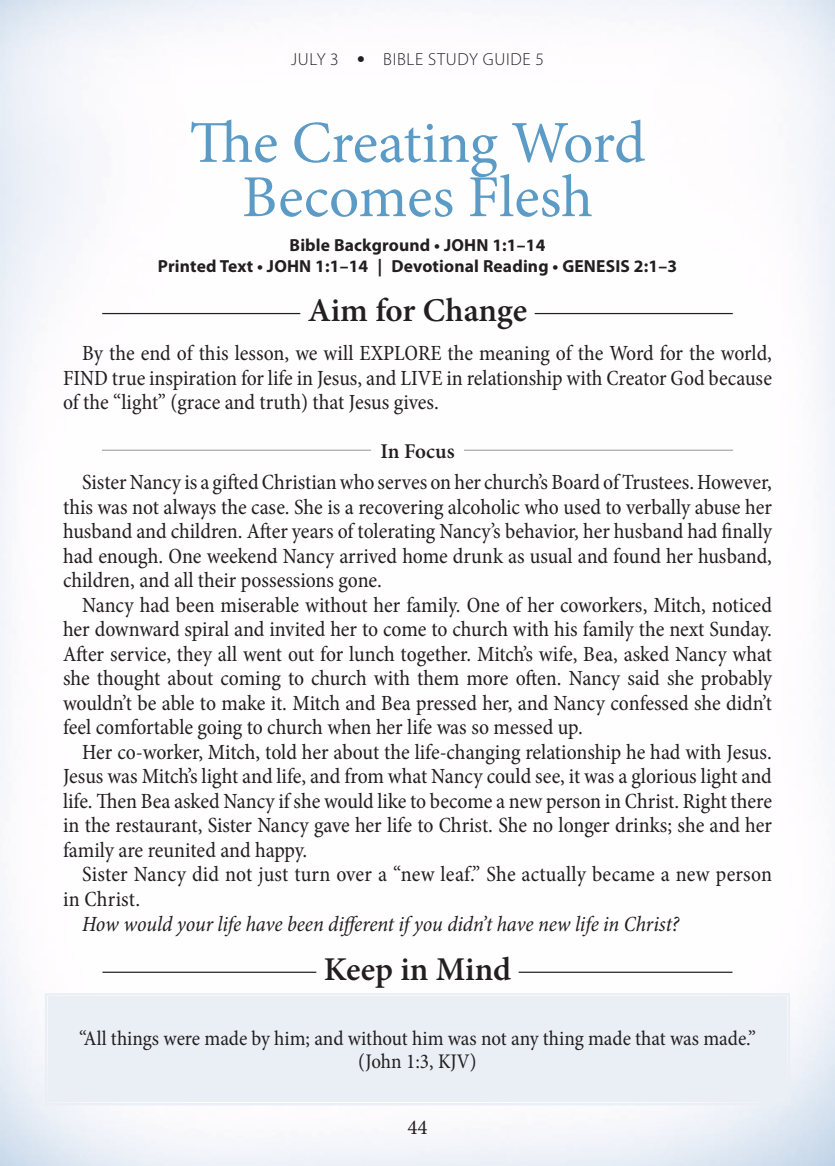
<style>
.page{position:relative;width:835px;height:1166px;background:#fff}
.page>*{position:absolute;margin:0;border:0;box-sizing:border-box;transform-origin:0 0}
.t1{font:59.5px/54.2px "Minion Pro";color:#5c9bc5;text-align:center}
.t2{font:600 33.25px "Minion Pro";color:#231f20}
.t3{font:condensed 21.88px/24.5px "Minion Pro";color:#231f20;text-align:justify}
.t4{font:italic condensed 21.88px "Minion Pro";letter-spacing:-.005em;color:#231f20}
.t5{font:condensed 21px/22.8px "Minion Pro";color:#231f20;text-align:center}
.t6{font:600 21px "Minion Pro";color:#231f20}
.t7{font:21px "Minion Pro";color:#231f20}
.t8{font:700 17.5px/21px "Myriad Pro";letter-spacing:.01em;color:#231f20;text-align:center}
.t9{font:300 17.5px "Myriad Pro";letter-spacing:.04em;color:#231f20}
.s1{font-weight:700;font-size:22.75px}
</style>
<div class="page">
<img style="left:0;top:0;width:835px;height:1166px">
<div style="left:44px;top:992px;width:747px;height:114px;background:#eaeff6"></div>
<div style="left:50px;top:997px;width:735px;height:103px;border:2px solid #eaeff6"></div>
<hr style="left:102px;top:971px;width:214px;height:1px;background:#231f20">
<hr style="left:518px;top:971px;width:214px;height:1px;background:#231f20">
<hr style="left:102px;top:313px;width:198px;height:1px;background:#231f20">
<hr style="left:534px;top:313px;width:199px;height:1px;background:#231f20">
<hr style="left:102px;top:450px;width:269px;height:1px;background:#949698">
<hr style="left:464px;top:450px;width:269px;height:1px;background:#949698">
<p class="t9" style="left:291px;top:50px;width:254px">JULY 3 <span class="s1">•</span> BIBLE STUDY GUIDE 5</p>
<h1 class="t1" style="left:189px;top:116px;width:457px">The Creating Word<br>Becomes Flesh</h1>
<p class="t8" style="left:158px;top:235px;width:520px">Bible Background • JOHN 1:1–14<br>Printed Text • JOHN 1:1–14 | Devotional Reading • GENESIS 2:1–3</p>
<h2 class="t2" style="left:308px;top:287px;width:221px">Aim for Change</h2>
<p class="t3" style="left:63px;top:341px;width:710px;text-indent:19px">By the end of this lesson, we will EXPLORE the meaning of the Word for the world, FIND true inspiration for life in Jesus, and LIVE in relationship with Creator God because of the “light” (grace and truth) that Jesus gives.</p>
<p class="t6" style="left:380px;top:436px;width:76px">In Focus</p>
<p class="t3" style="left:63px;top:470px;width:710px;text-indent:19px">Sister Nancy is a gifted Christian who serves on her church’s Board of Trustees. However, this was not always the case. She is a recovering alcoholic who used to verbally abuse her husband and children. After years of tolerating Nancy’s behavior, her husband had finally had enough. One weekend Nancy arrived home drunk as usual and found her husband, children, and all their possessions gone.</p>
<p class="t3" style="left:63px;top:593px;width:710px;text-indent:19px">Nancy had been miserable without her family. One of her coworkers, Mitch, noticed her downward spiral and invited her to come to church with his family the next Sunday.<br>After service, they all went out for lunch together. Mitch’s wife, Bea, asked Nancy what she thought about coming to church with them more often. Nancy said she probably wouldn’t be able to make it. Mitch and Bea pressed her, and Nancy confessed she didn’t feel comfortable going to church when her life was so messed up.</p>
<p class="t3" style="left:63px;top:740px;width:710px;text-indent:19px">Her co-worker, Mitch, told her about the life-changing relationship he had with Jesus.<br>Jesus was Mitch’s light and life, and from what Nancy could see, it was a glorious light and life. Then Bea asked Nancy if she would like to become a new person in Christ. Right there in the restaurant, Sister Nancy gave her life to Christ. She no longer drinks; she and her family are reunited and happy.</p>
<p class="t3" style="left:63px;top:862px;width:710px;text-indent:19px">Sister Nancy did not just turn over a “new leaf.” She actually became a new person in Christ.</p>
<p class="t4" style="left:82px;top:909px;width:598px">How would your life have been different if you didn’t have new life in Christ?</p>
<h2 class="t2" style="left:324px;top:946px;width:189px">Keep in Mind</h2>
<p class="t5" style="left:79px;top:1027px;width:678px">“All things were made by him; and without him was not any thing made that was made.” (John 1:3, KJV)</p>
<p class="t7" style="left:407px;top:1113px;width:22px">44</p>
</div>
